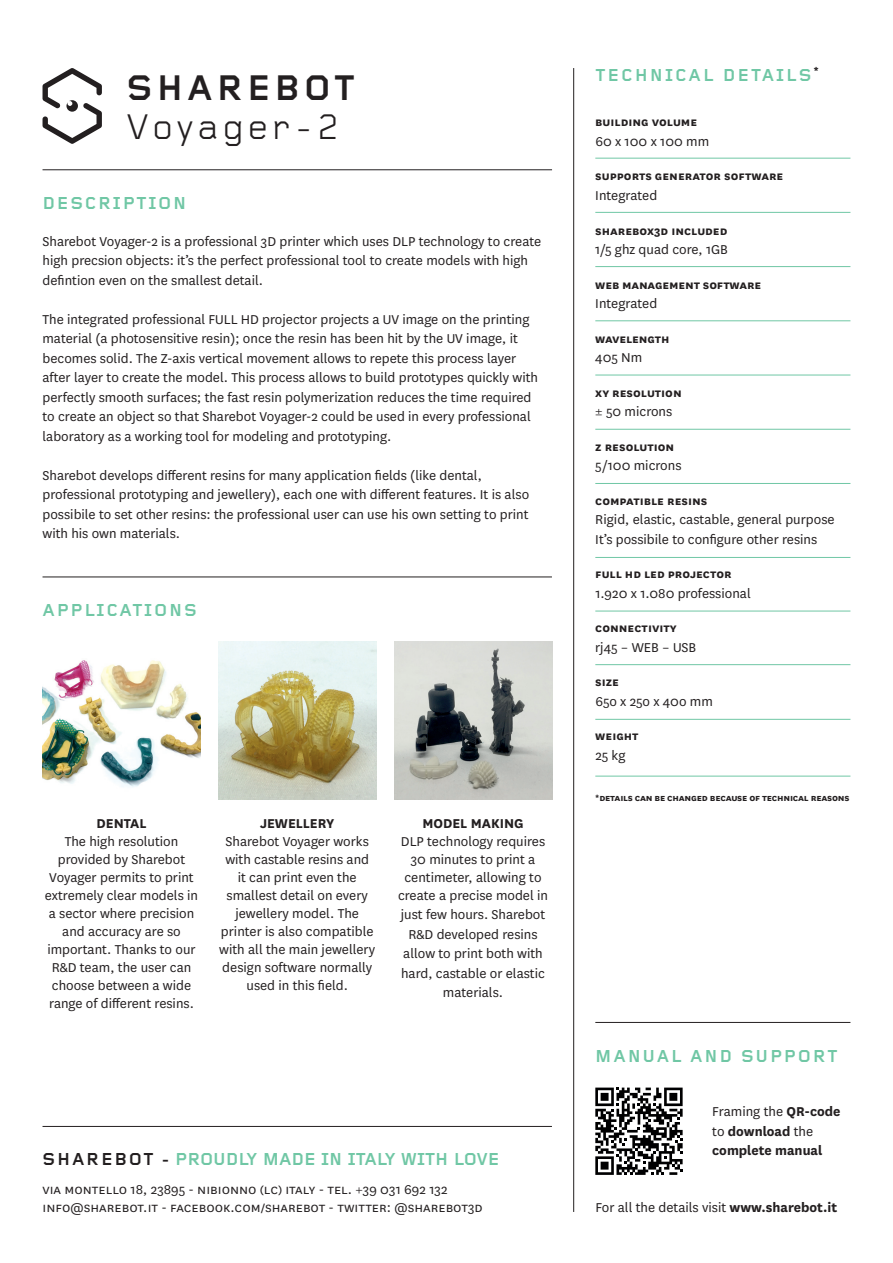
<style>
.page{position:relative;width:893px;height:1263px;background:#fff}
.page>*{position:absolute;margin:0;border:0;box-sizing:border-box;transform-origin:0 0}
.t1{font:37.05px "Foundry Gridnik";letter-spacing:.1em;color:#231f20}
.t2{font:700 37.05px "Foundry Gridnik";letter-spacing:.1em;color:#231f20}
.t3{font:700 18px "Foundry Gridnik";letter-spacing:.1em;color:#70c7a5}
.t4{font:700 18px "Foundry Gridnik";color:#70c7a5}
.t5{font:15px/18px "National";color:#231f20}
.t6{font:700 15px/19.5px "National";color:#231f20}
.t7{font:700 13.5px "National";color:#231f20}
.t8{font:700 10.5px "National";letter-spacing:-.02em;color:#231f20}
.s1{color:#231f20}
.s2{font-weight:400}
.s3{font-weight:700}
</style>
<div class="page">
<hr style="left:43px;top:577px;width:509px;height:1px;background:#231f20">
<hr style="left:43px;top:169px;width:509px;height:1px;background:#231f20">
<hr style="left:595px;top:158px;width:255px;height:1px;background:#70c7a5">
<hr style="left:595px;top:212px;width:255px;height:1px;background:#70c7a5">
<hr style="left:595px;top:266px;width:255px;height:1px;background:#70c7a5">
<hr style="left:595px;top:321px;width:255px;height:1px;background:#70c7a5">
<hr style="left:595px;top:375px;width:255px;height:1px;background:#70c7a5">
<hr style="left:595px;top:429px;width:255px;height:1px;background:#70c7a5">
<hr style="left:595px;top:483px;width:255px;height:1px;background:#70c7a5">
<hr style="left:595px;top:557px;width:255px;height:1px;background:#70c7a5">
<hr style="left:595px;top:611px;width:255px;height:1px;background:#70c7a5">
<hr style="left:595px;top:664px;width:255px;height:1px;background:#70c7a5">
<hr style="left:595px;top:719px;width:255px;height:1px;background:#70c7a5">
<hr style="left:595px;top:776px;width:255px;height:1px;background:#70c7a5">
<hr style="left:573px;top:68px;width:1px;height:1144px;background:#231f20">
<hr style="left:43px;top:1126px;width:509px;height:1px;background:#231f20">
<hr style="left:595px;top:1022px;width:255px;height:1px;background:#231f20">
<img style="left:394px;top:641px;width:158px;height:158px">
<img style="left:218px;top:641px;width:158px;height:158px">
<img style="left:43px;top:660px;width:158px;height:127px">
<svg style="left:43px;top:68px;width:59px;height:76px"></svg>
<svg style="left:595px;top:1087px;width:88px;height:88px"></svg>
<h1 class="t2" style="left:126px;top:67px;width:230px">SHAREBOT</h1>
<h1 class="t1" style="left:126px;top:107px;width:214px">Voyager-2</h1>
<p class="t3" style="left:43px;top:193px;width:145px">DESCRIPTION</p>
<p class="t5" style="left:43px;top:231px;width:500px;line-height:19.5px">Sharebot Voyager-2 is a professional 3D printer which uses DLP technology to create high precsion objects: it’s the perfect professional tool to create models with high defintion even on the smallest detail.</p>
<p class="t5" style="left:43px;top:309px;width:497px;line-height:19.5px">The integrated professional FULL HD projector projects a UV image on the printing material (a photosensitive resin); once the resin has been hit by the UV image, it becomes solid. The Z-axis vertical movement allows to repete this process layer after layer to create the model. This process allows to build prototypes quickly with perfectly smooth surfaces; the fast resin polymerization reduces the time required to create an object so that Sharebot Voyager-2 could be used in every professional laboratory as a working tool for modeling and prototyping.</p>
<p class="t5" style="left:43px;top:465px;width:488px;line-height:19.5px">Sharebot develops different resins for many application fields (like dental, professional prototyping and jewellery), each one with different features. It is also possibile to set other resins: the professional user can use his own setting to print with his own materials.</p>
<p class="t3" style="left:43px;top:600px;width:156px">APPLICATIONS</p>
<p class="t6" style="left:97px;top:812px;width:52px">DENTAL</p>
<p class="t5" style="left:45px;top:832px;width:155px;text-align:center">The high resolution provided by Sharebot<br>Voyager permits to print extremely clear models in a sector where precision and accuracy are so important. Thanks to our<br>R&amp;D team, the user can choose between a wide range of different resins.</p>
<p class="t6" style="left:260px;top:812px;width:76px">JEWELLERY</p>
<p class="t5" style="left:219px;top:832px;width:157px;text-align:center">Sharebot Voyager works with castable resins and<br>it can print even the smallest detail on every jewellery model. The printer is also compatible with all the main jewellery design software normally used in this field.</p>
<p class="t6" style="left:422px;top:812px;width:103px">MODEL MAKING</p>
<p class="t5" style="left:398px;top:832px;width:152px;text-align:center">DLP technology requires<br>30 minutes to print a centimeter, allowing to create a precise model in</p>
<p class="t5" style="left:401px;top:904px;width:146px;line-height:19.5px;text-align:center">just few hours. Sharebot<br>R&amp;D developed resins allow to print both with hard, castable or elastic materials.</p>
<p class="t4" style="left:43px;top:1149px;width:458px"><span class="s1">SHAREBOT -</span> PROUDLY MADE IN ITALY WITH LOVE</p>
<p class="t5" style="left:43px;top:1180px;width:442px">via montello 18, 23895 - nibionno (lc) italy - tel. +39 031 692 132 info@sharebot.it - facebook.com/sharebot - twitter: @sharebot3d</p>
<p class="t3" style="left:595px;top:65px;width:225px">TECHNICAL DETAILS<sup>*</sup></p>
<p class="t7" style="left:595px;top:113px;width:103px">building volume</p>
<p class="t5" style="left:595px;top:132px;width:115px">60 x 100 x 100 mm</p>
<p class="t7" style="left:595px;top:167px;width:190px">supports generator software</p>
<p class="t5" style="left:595px;top:186px;width:63px">Integrated</p>
<p class="t7" style="left:595px;top:221px;width:134px">sharebox3d included</p>
<p class="t5" style="left:595px;top:240px;width:134px">1/5 ghz quad core, 1GB</p>
<p class="t7" style="left:595px;top:275px;width:167px">web management software</p>
<p class="t5" style="left:595px;top:294px;width:63px">Integrated</p>
<p class="t7" style="left:595px;top:329px;width:76px">wavelength</p>
<p class="t5" style="left:595px;top:348px;width:49px">405 Nm</p>
<p class="t7" style="left:595px;top:383px;width:88px">xy resolution</p>
<p class="t5" style="left:595px;top:402px;width:78px">± 50 microns</p>
<p class="t7" style="left:595px;top:437px;width:81px">z resolution</p>
<p class="t5" style="left:595px;top:456px;width:88px">5/100 microns</p>
<p class="t7" style="left:595px;top:491px;width:114px">compatible resins</p>
<p class="t5" style="left:595px;top:509px;width:241px;line-height:19.5px">Rigid, elastic, castable, general purpose<br>It’s possibile to configure other resins</p>
<p class="t7" style="left:595px;top:564px;width:138px">full hd led projector</p>
<p class="t5" style="left:595px;top:583px;width:157px">1.920 x 1.080 professional</p>
<p class="t7" style="left:595px;top:618px;width:83px">connectivity</p>
<p class="t5" style="left:595px;top:637px;width:102px">rj45 – WEB – USB</p>
<p class="t7" style="left:595px;top:672px;width:25px">size</p>
<p class="t5" style="left:595px;top:691px;width:119px">65o x 25o x 40o mm</p>
<p class="t7" style="left:595px;top:726px;width:45px">weight</p>
<p class="t5" style="left:595px;top:745px;width:32px">25 kg</p>
<p class="t8" style="left:595px;top:790px;width:256px">*details can be changed because of technical reasons</p>
<p class="t3" style="left:595px;top:1046px;width:244px">MANUAL AND SUPPORT</p>
<p class="t6" style="left:712px;top:1101px;width:130px"><span class="s2">Framing the</span> QR-code <span class="s2">to</span> download <span class="s2">the </span>complete manual</p>
<p class="t5" style="left:595px;top:1198px;width:243px">For all the details visit <span class="s3">www.sharebot.it</span></p>
</div>
